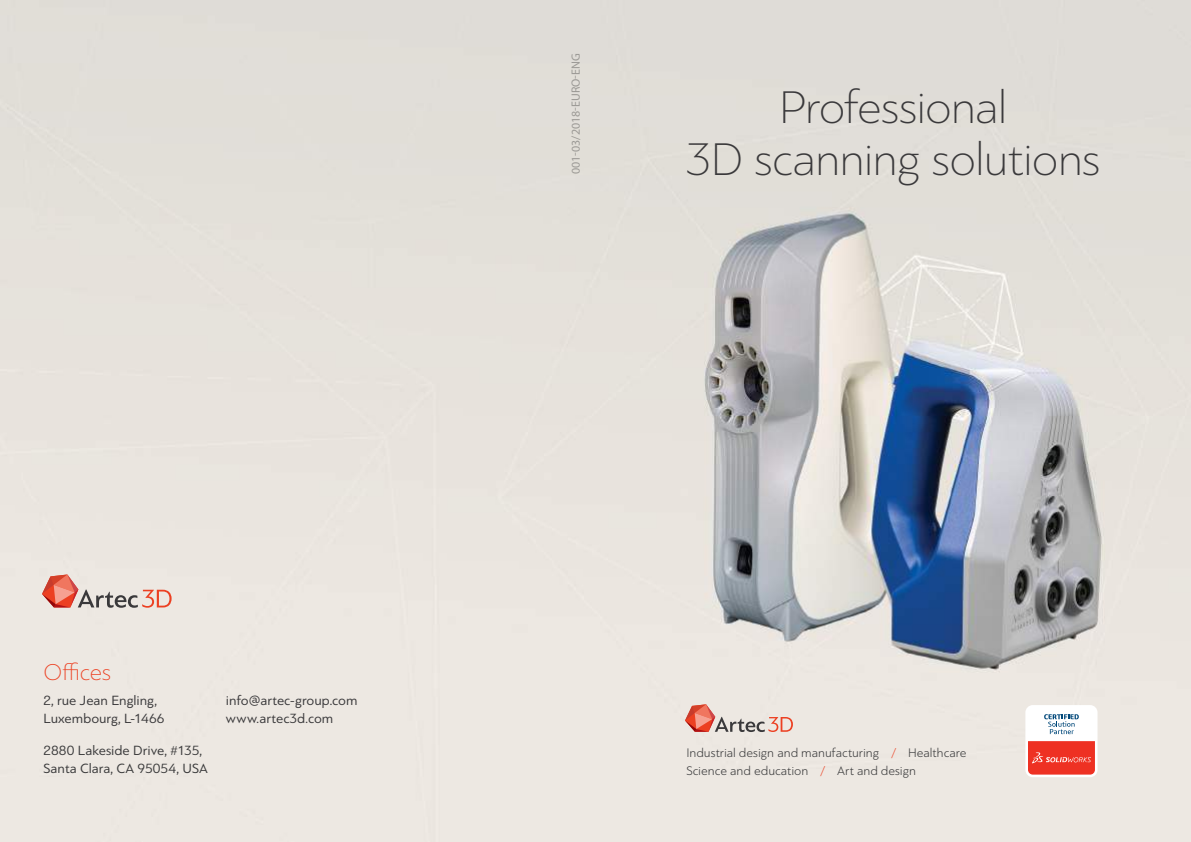
<style>
.page{position:relative;width:1191px;height:842px;background:#fff}
.page>*{position:absolute;margin:0;border:0;box-sizing:border-box;transform-origin:0 0}
.t1{font:100 48px/52px "PF Bague Sans Pro";letter-spacing:-.015em;color:#3a393b;text-align:center}
.t2{font:100 24px "PF Bague Sans Pro";color:#ec4022}
.t3{font:14px/18px "PF Bague Sans Pro";color:#3a393b}
.t4{font:14px/18px "PF Bague Sans Pro";color:#3a3a3b}
.t5{font:300 13px/18px "PF Bague Sans Pro";color:#404041}
.t6{font:12px "Myriad Pro";color:#9b9995}
.s1{color:#ec4022}
</style>
<div class="page">
<img style="left:0;top:0;width:1191px;height:842px">
<svg style="left:42px;top:574px;width:130px;height:34px;background:#dcb7ae"></svg>
<svg style="left:685px;top:704px;width:108px;height:28px;background:#dcb6ad"></svg>
<div style="left:1025px;top:705px;width:72px;height:72px;background:#fff;border-radius:7px"></div>
<svg style="left:1028px;top:741px;width:67px;height:34px;background:#ef3f32"></svg>
<svg style="left:1044px;top:714px;width:34px;height:20px"></svg>
<p class="t6" style="left:568px;top:174px;width:122px;rotate:-90deg">001-03/2018-EURO-ENG</p>
<h1 class="t1" style="left:686px;top:81px;width:415px">Professional<br>3D scanning solutions</h1>
<h2 class="t2" style="left:44px;top:659px;width:69px">Offices</h2>
<p class="t3" style="left:44px;top:692px;width:122px">2, rue Jean Engling,<br>Luxembourg, L-1466</p>
<p class="t4" style="left:44px;top:742px;width:166px">2880 Lakeside Drive, #135,<br>Santa Clara, CA 95054, USA</p>
<p class="t5" style="left:686px;top:744px;width:282px">Industrial design and manufacturing <span class="s1">/</span> Healthcare<br>Science and education <span class="s1">/</span> Art and design</p>
<p class="t3" style="left:226px;top:692px;width:133px">info@artec-group.com www.artec3d.com</p>
</div>
